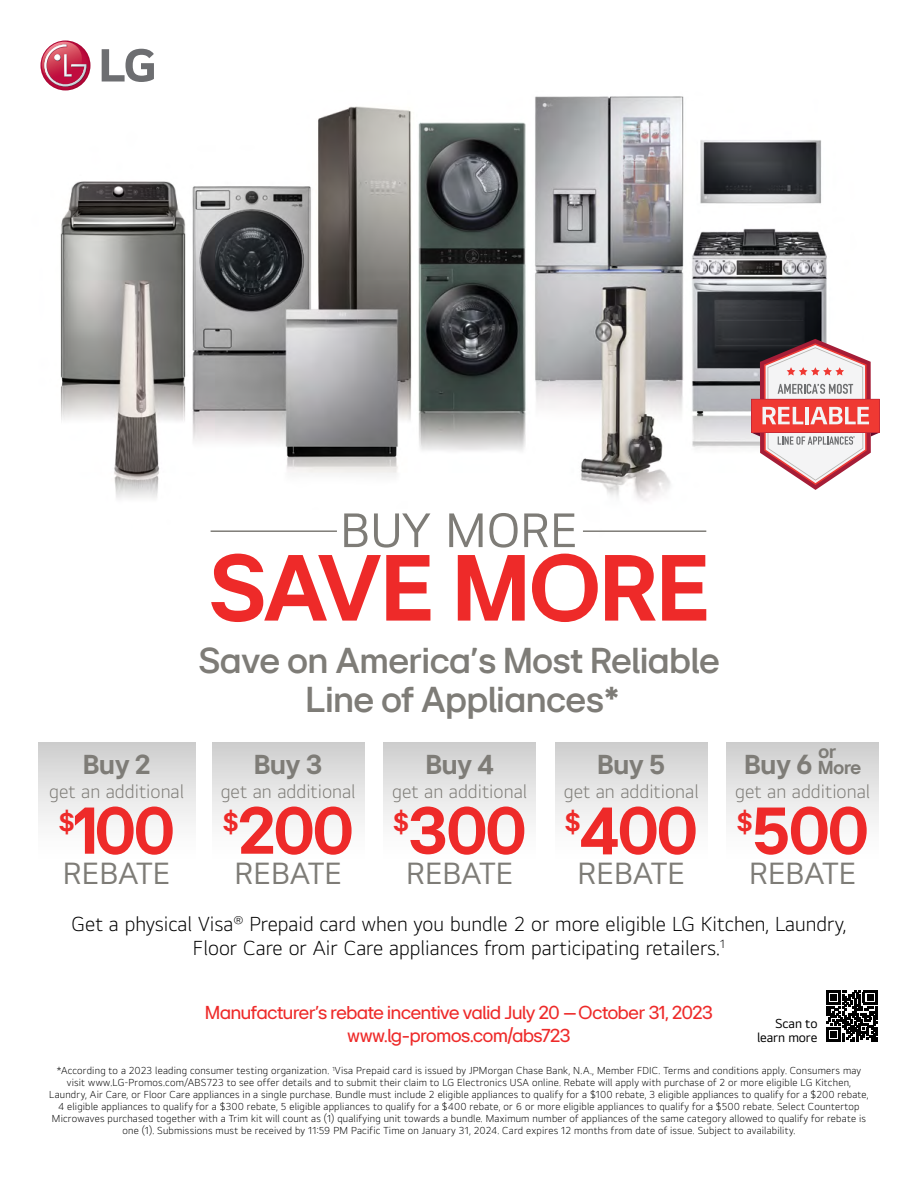
<style>
.page{position:relative;width:918px;height:1188px;background:#fff}
.page>*{position:absolute;margin:0;border:0;box-sizing:border-box;transform-origin:0 0}
.t1{font:700 97.5px "LGEI Headline";color:#ee2a29}
.t2{font:700 68.7px "LGEI Headline";letter-spacing:-.025em;color:#ee2a29}
.t3{font:49.95px "LGEI Text Rg TTF";color:#7e7c77}
.t4{font:600 37.5px/39px "LGEI Headline";color:#7e7c77;text-align:center}
.t5{font:31.8px "LGEI Text Rg TTF";color:#7e7c77}
.t6{font:700 28.5px "LGEI Headline";color:#7e7c77}
.t7{font:700 26.7px "LGEI Headline";color:#ee2a29}
.t8{font:21px/24px "LGEI Text Lt TTF";color:#000;text-align:center}
.t9{font:19.5px/22.5px "LGEI Headline";letter-spacing:-.015em;color:#ee2a29;text-align:center}
.t10{font:19.5px "LGEI Text Lt TTF";color:#7e7c77}
.t11{font:700 19.5px "LGEI Headline";color:#7e7c77}
.t12{font:13.5px/13.5px "LGEI Text Rg TTF";letter-spacing:-.01em;color:#000;text-align:right}
.t13{font:10.5px/12px "LGEI Text Lt TTF";letter-spacing:.02em;color:#000;text-align:center}
.t14{font:5.7px "D DIN Condensed Bold";color:#6e6f71}
.s1{font-size:19.5px}
</style>
<div class="page">
<img style="left:60px;top:90px;width:767px;height:442px">
<svg style="left:102px;top:49px;width:52px;height:33px"></svg>
<svg style="left:40px;top:40px;width:50px;height:50px"></svg>
<svg style="left:40px;top:42px;width:47px;height:45px"></svg>
<svg style="left:826px;top:991px;width:51px;height:51px"></svg>
<hr style="left:211px;top:530px;width:126px;height:2px;background:#7e7c77">
<hr style="left:583px;top:530px;width:123px;height:2px;background:#7e7c77">
<div style="left:38px;top:743px;width:157px;height:172px;background:linear-gradient(to bottom,#d7d7d7,#fff)"></div>
<div style="left:384px;top:742px;width:152px;height:173px;background:linear-gradient(to bottom,#d7d7d7,#fff)"></div>
<div style="left:212px;top:742px;width:152px;height:173px;background:linear-gradient(to bottom,#d7d7d7,#fff)"></div>
<div style="left:555px;top:742px;width:152px;height:173px;background:linear-gradient(to bottom,#d7d7d7,#fff)"></div>
<div style="left:727px;top:742px;width:152px;height:173px;background:linear-gradient(to bottom,#d7d7d7,#fff)"></div>
<svg style="left:751px;top:339px;width:129px;height:151px"></svg>
<p class="t14" style="left:853px;top:435px;width:3px">*</p>
<h3 class="t6" style="left:83px;top:747px;width:68px">Buy 2</h3>
<h3 class="t10" style="left:49px;top:780px;width:137px">get an additional</h3>
<h3 class="t7" style="left:59px;top:805px;width:17px">$</h3>
<h2 class="t2" style="left:74px;top:787px;width:102px">100</h2>
<h3 class="t5" style="left:63px;top:854px;width:109px">REBATE</h3>
<h3 class="t3" style="left:340px;top:500px;width:239px">BUY MORE</h3>
<h1 class="t1" style="left:209px;top:525px;width:502px">SAVE MORE</h1>
<h3 class="t4" style="left:198px;top:641px;width:523px">Save on America’s Most Reliable<br>Line of Appliances*</h3>
<h3 class="t6" style="left:254px;top:747px;width:70px">Buy 3</h3>
<h3 class="t10" style="left:221px;top:780px;width:137px">get an additional</h3>
<h3 class="t7" style="left:223px;top:805px;width:17px">$</h3>
<h2 class="t2" style="left:238px;top:787px;width:117px">200</h2>
<h3 class="t5" style="left:234px;top:854px;width:109px">REBATE</h3>
<h3 class="t6" style="left:426px;top:747px;width:69px">Buy 4</h3>
<h3 class="t10" style="left:392px;top:780px;width:137px">get an additional</h3>
<h3 class="t7" style="left:393px;top:805px;width:17px">$</h3>
<h2 class="t2" style="left:409px;top:787px;width:119px">300</h2>
<h3 class="t5" style="left:406px;top:854px;width:109px">REBATE</h3>
<h3 class="t6" style="left:597px;top:747px;width:69px">Buy 5</h3>
<h3 class="t10" style="left:564px;top:780px;width:137px">get an additional</h3>
<h3 class="t7" style="left:565px;top:805px;width:17px">$</h3>
<h2 class="t2" style="left:580px;top:787px;width:119px">400</h2>
<h3 class="t5" style="left:578px;top:854px;width:109px">REBATE</h3>
<h3 class="t11" style="left:819px;top:738px;width:19px">or</h3>
<h3 class="t6" style="left:745px;top:747px;width:118px">Buy 6 <span class="s1">More</span></h3>
<h3 class="t10" style="left:735px;top:780px;width:137px">get an additional</h3>
<h3 class="t7" style="left:737px;top:805px;width:17px">$</h3>
<h2 class="t2" style="left:752px;top:787px;width:118px">500</h2>
<h3 class="t5" style="left:749px;top:854px;width:109px">REBATE</h3>
<h3 class="t8" style="left:72px;top:911px;width:776px">Get a physical Visa<sup>®</sup> Prepaid card when you bundle 2 or more eligible LG Kitchen, Laundry,<br>Floor Care or Air Care appliances from participating retailers.<sup>1</sup></h3>
<h3 class="t9" style="left:205px;top:1001px;width:509px">Manufacturer’s rebate incentive valid July 20 –October 31, 2023 www.lg-promos.com/abs723</h3>
<p class="t13" style="left:49px;top:1064px;width:821px">*According to a 2023 leading consumer testing organization. <sup>1</sup>Visa Prepaid card is issued by JPMorgan Chase Bank, N.A., Member FDIC. Terms and conditions apply. Consumers may visit www.LG-Promos.com/ABS723 to see offer details and to submit their claim to LG Electronics USA online. Rebate will apply with purchase of 2 or more eligible LG Kitchen, Laundry, Air Care, or Floor Care appliances in a single purchase. Bundle must include 2 eligible appliances to qualify for a $100 rebate, 3 eligible appliances to qualify for a $200 rebate, 4 eligible appliances to qualify for a $300 rebate, 5 eligible appliances to qualify for a $400 rebate, or 6 or more eligible appliances to qualify for a $500 rebate. Select Countertop Microwaves purchased together with a Trim kit will count as (1) qualifying unit towards a bundle. Maximum number of appliances of the same category allowed to qualify for rebate is one (1). Submissions must be received by 11:59 PM Pacific Time on January 31, 2024. Card expires 12 months from date of issue. Subject to availability.</p>
<p class="t12" style="left:757px;top:1017px;width:62px">Scan to learn more</p>
</div>
